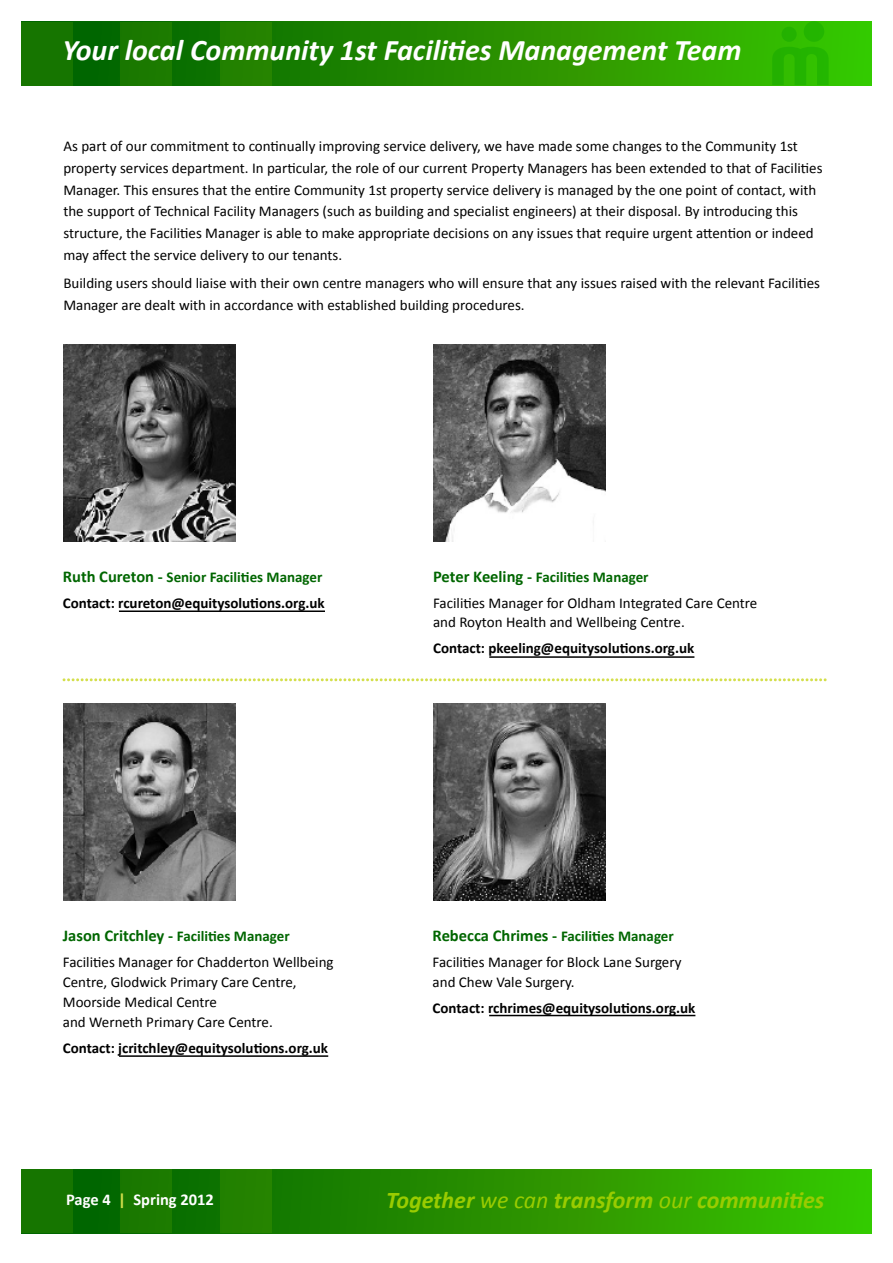
<style>
.page{position:relative;width:893px;height:1263px;background:#fff}
.page>*{position:absolute;margin:0;border:0;box-sizing:border-box;transform-origin:0 0}
.t1{font:italic 700 30px "Calibri";color:#fff}
.t2{font:italic 700 24px "Calibri";color:#9c0}
.t3{font:700 16.5px "Calibri";color:#fff}
.t4{font:15px/21.9px "Calibri";color:#000}
.t5{font:700 15px/26px "Calibri";color:#000}
.s1{font-size:16.5px;color:#060}
.s2{color:#060}
.s3{font-weight:700;font-size:16.5px;color:#060}
.s4{font-weight:700;color:#060}
.s5{color:#d4df4c}
.s6{font-weight:400}
</style>
<div class="page">
<svg style="left:21px;top:21px;width:851px;height:64px;background:#249300"></svg>
<svg style="left:73px;top:1169px;width:799px;height:64px;background:#259500"></svg>
<div style="left:21px;top:1169px;width:52px;height:64px;background:#167500"></div>
<div style="left:120px;top:1169px;width:52px;height:64px;background:#1b7900"></div>
<div style="left:220px;top:1169px;width:52px;height:64px;background:#248200"></div>
<div style="left:21px;top:22px;width:52px;height:64px;background:#167500"></div>
<div style="left:120px;top:22px;width:52px;height:64px;background:#1b7900"></div>
<div style="left:220px;top:22px;width:52px;height:64px;background:#248200"></div>
<img style="left:433px;top:345px;width:172px;height:196px">
<svg style="left:64px;top:678px;width:763px;height:3px"></svg>
<svg style="left:772px;top:47px;width:57px;height:38px;background:#28b700"></svg>
<div style="left:781px;top:27px;width:16px;height:15px;background:#23b200;border-radius:50%"></div>
<div style="left:804px;top:21px;width:20px;height:21px;background:#23b500;border-radius:50%"></div>
<img style="left:63px;top:704px;width:173px;height:197px">
<img style="left:433px;top:703px;width:173px;height:197px">
<img style="left:63px;top:345px;width:173px;height:197px">
<hr style="left:119px;top:610px;width:206px;height:2px;background:#000">
<hr style="left:489px;top:656px;width:205px;height:2px;background:#000">
<hr style="left:489px;top:1015px;width:206px;height:1px;background:#000">
<hr style="left:119px;top:1055px;width:209px;height:2px;background:#000">
<h1 class="t1" style="left:62px;top:31px;width:681px">Your local Community 1st Facilities Management Team</h1>
<p class="t4" style="left:63px;top:134px;width:761px">As part of our commitment to continually improving service delivery, we have made some changes to the Community 1st property services department. In particular, the role of our current Property Managers has been extended to that of Facilities Manager. This ensures that the entire Community 1st property service delivery is managed by the one point of contact, with the support of Technical Facility Managers (such as building and specialist engineers) at their disposal. By introducing this structure, the Facilities Manager is able to make appropriate decisions on any issues that require urgent attention or indeed may affect the service delivery to our tenants.</p>
<p class="t4" style="left:63px;top:271px;width:758px">Building users should liaise with their own centre managers who will ensure that any issues raised with the relevant Facilities<br>Manager are dealt with in accordance with established building procedures.</p>
<p class="t5" style="left:63px;top:563px;width:263px"><span class="s1">Ruth Cureton -</span> <span class="s2">Senior Facilities Manager<br></span>Contact: rcureton@equitysolutions.org.uk</p>
<p class="t4" style="left:433px;top:563px;width:326px;line-height:26px"><span class="s3">Peter Keeling -</span> <span class="s4">Facilities Manager<br></span>Facilities Manager for Oldham Integrated Care Centre</p>
<p class="t4" style="left:433px;top:611px;width:253px">and Royton Health and Wellbeing Centre.</p>
<p class="t5" style="left:433px;top:635px;width:263px">Contact: pkeeling@equitysolutions.org.uk</p>
<p class="t4" style="left:63px;top:922px;width:272px;line-height:26px"><span class="s3">Jason Critchley -</span> <span class="s4">Facilities Manager<br></span>Facilities Manager for Chadderton Wellbeing</p>
<p class="t4" style="left:63px;top:971px;width:235px;line-height:20px">Centre, Glodwick Primary Care Centre,<br>Moorside Medical Centre<br>and Werneth Primary Care Centre.</p>
<p class="t5" style="left:63px;top:1034px;width:267px">Contact: jcritchley@equitysolutions.org.uk</p>
<p class="t4" style="left:433px;top:922px;width:250px;line-height:26px"><span class="s3">Rebecca Chrimes -</span> <span class="s4">Facilities Manager<br></span>Facilities Manager for Block Lane Surgery</p>
<p class="t4" style="left:433px;top:970px;width:143px">and Chew Vale Surgery.</p>
<p class="t5" style="left:433px;top:994px;width:264px">Contact: rchrimes@equitysolutions.org.uk</p>
<p class="t3" style="left:66px;top:1189px;width:149px">Page 4 <span class="s5">|</span> Spring 2012</p>
<h2 class="t2" style="left:386px;top:1185px;width:440px">Together <span class="s6">we can</span> transform <span class="s6">our</span> communities</h2>
</div>
